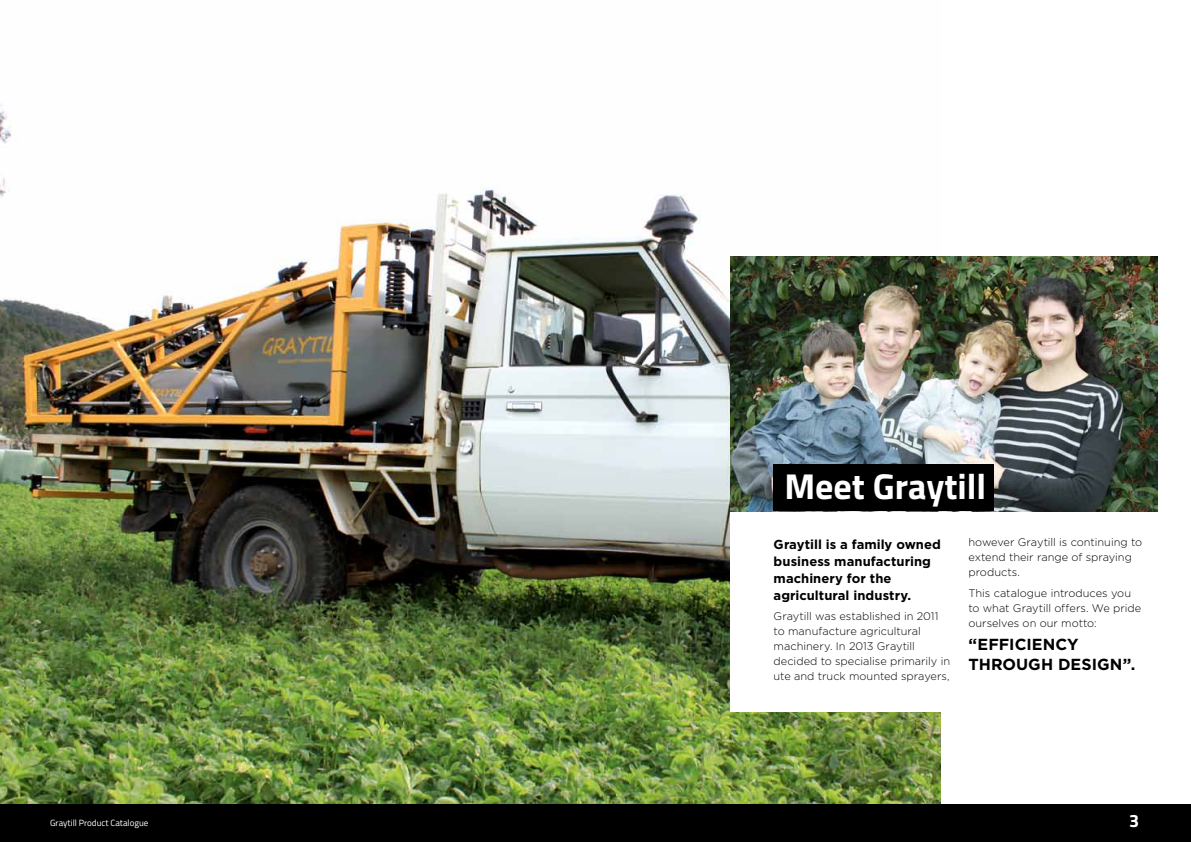
<style>
.page{position:relative;width:1191px;height:842px;background:#fff}
.page>*{position:absolute;margin:0;border:0;box-sizing:border-box;transform-origin:0 0}
.t1{font:700 36px "Titillium";color:#fff}
.t2{font:700 18px "Titillium";color:#fff}
.t3{font:700 16px/20px "Gotham";letter-spacing:.005em;color:#000}
.t4{font:700 13px/17px "Gotham";letter-spacing:.005em;color:#000}
.t5{font:300 11px/15px "Gotham";letter-spacing:-.005em;color:#000}
.t6{font:9px "Titillium";color:#fff}
</style>
<div class="page">
<img style="left:0;top:104px;width:940px;height:700px">
<div style="left:730px;top:511px;width:461px;height:201px;background:#fff"></div>
<img style="left:730px;top:256px;width:427px;height:255px">
<div style="left:0;top:804px;width:1191px;height:38px;background:#000"></div>
<div style="left:773px;top:465px;width:221px;height:46px;background:#000"></div>
<h1 class="t1" style="left:784px;top:459px;width:203px">Meet Graytill</h1>
<p class="t4" style="left:773px;top:535px;width:169px">Graytill is a family owned business manufacturing machinery for the agricultural industry.</p>
<p class="t5" style="left:773px;top:609px;width:178px">Graytill was established in 2011 to manufacture agricultural machinery. In 2013 Graytill decided to specialise primarily in ute and truck mounted sprayers,</p>
<p class="t5" style="left:968px;top:535px;width:175px">however Graytill is continuing to extend their range of spraying products.</p>
<p class="t5" style="left:968px;top:586px;width:174px">This catalogue introduces you to what Graytill offers. We pride ourselves on our motto:</p>
<h3 class="t3" style="left:968px;top:634px;width:168px">“Efficiency<br>Through Design”.</h3>
<p class="t6" style="left:50px;top:816px;width:100px">Graytill Product Catalogue</p>
<h2 class="t2" style="left:1129px;top:807px;width:12px">3</h2>
</div>
